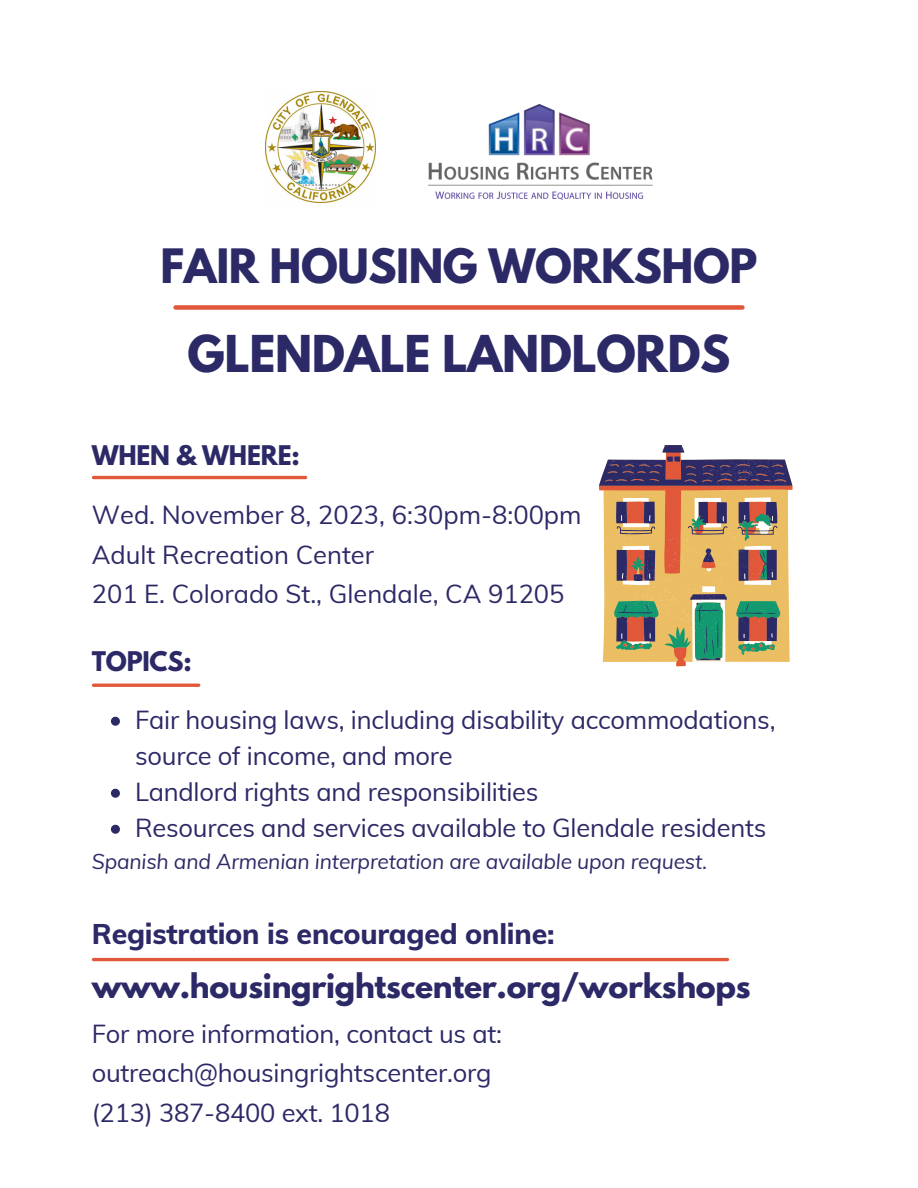
<style>
.page{position:relative;width:918px;height:1188px;background:#fff}
.page>*{position:absolute;margin:0;border:0;box-sizing:border-box;transform-origin:0 0}
.t1{font:700 45px "League Spartan";letter-spacing:-.01em;color:#2c2967}
.t2{font:700 42px "League Spartan";letter-spacing:-.01em;color:#2c2967}
.t3{font:700 30px "League Spartan";letter-spacing:-.01em;color:#2c2967}
.t4{font:800 28.5px "Muli";letter-spacing:-.01em;color:#2c2967}
.t5{font:25.5px/36px "Muli";letter-spacing:-.01em;color:#2c2967}
.t6{font:700 24px "League Spartan";letter-spacing:-.01em;color:#2c2967}
.t7{font:italic 21px "Muli";letter-spacing:-.01em;color:#2c2967}
</style>
<div class="page">
<hr style="left:93px;top:958px;width:635px;height:3px;background:#e05839">
<img style="left:428px;top:104px;width:224px;height:96px">
<img style="left:265px;top:92px;width:111px;height:110px">
<div style="left:176px;top:305px;width:566px;height:5px;background:#e05839"></div>
<svg style="left:599px;top:445px;width:193px;height:221px"></svg>
<hr style="left:93px;top:684px;width:106px;height:3px;background:#e05839">
<svg style="left:111px;top:717px;width:9px;height:9px"></svg>
<svg style="left:111px;top:789px;width:9px;height:9px"></svg>
<svg style="left:111px;top:825px;width:9px;height:9px"></svg>
<hr style="left:93px;top:476px;width:213px;height:3px;background:#e05839">
<p class="t2" style="left:160px;top:245px;width:599px">FAIR HOUSING WORKSHOP</p>
<p class="t1" style="left:187px;top:332px;width:545px">GLENDALE LANDLORDS</p>
<p class="t6" style="left:92px;top:443px;width:209px">WHEN &amp; WHERE:</p>
<p class="t5" style="left:92px;top:497px;width:491px">Wed. November 8, 2023, 6:30pm-8:00pm</p>
<p class="t5" style="left:92px;top:536px;width:284px">Adult Recreation Center</p>
<p class="t5" style="left:92px;top:575px;width:474px">201 E. Colorado St., Glendale, CA 91205</p>
<p class="t6" style="left:92px;top:650px;width:101px">TOPICS:</p>
<p class="t5" style="left:135px;top:701px;width:642px">Fair housing laws, including disability accommodations, source of income, and more</p>
<p class="t5" style="left:135px;top:773px;width:405px">Landlord rights and responsibilities</p>
<p class="t5" style="left:135px;top:809px;width:633px">Resources and services available to Glendale residents</p>
<p class="t7" style="left:92px;top:848px;width:617px">Spanish and Armenian interpretation are available upon request.</p>
<p class="t4" style="left:92px;top:915px;width:464px">Registration is encouraged online:</p>
<p class="t3" style="left:92px;top:971px;width:660px">www.housingrightscenter.org/workshops</p>
<p class="t5" style="left:92px;top:1015px;width:412px">For more information, contact us at:</p>
<p class="t5" style="left:92px;top:1055px;width:401px">outreach@housingrightscenter.org</p>
<p class="t5" style="left:92px;top:1094px;width:300px">(213) 387-8400 ext. 1018</p>
</div>
